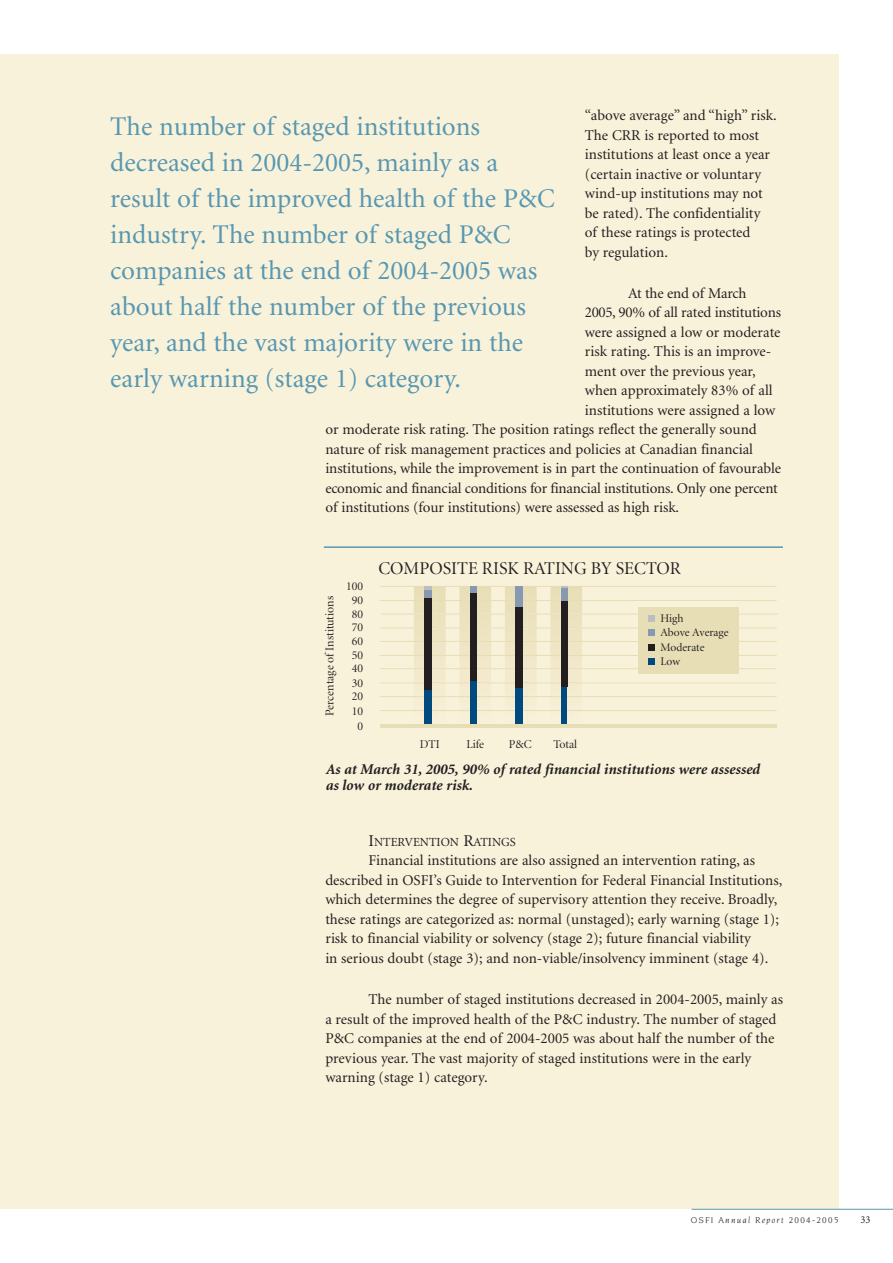
<style>
.page{position:relative;width:893px;height:1263px;background:#fff}
.page>*{position:absolute;margin:0;border:0;box-sizing:border-box;transform-origin:0 0}
.t1{font:27px/36px "Minion";color:#5797b1}
.t2{font:18px "Minion Display";color:#231f20}
.t3{font:15px/19.5px "Minion";color:#231f20}
.t4{font:italic 700 15px/16.5px "Minion";color:#231f20}
.t5{font:12.3px "Minion";color:#231f20}
.t6{font:12px/13.8px "Minion Display";color:#231f20}
.t7{font:11.55px/14.4px "Minion Display";color:#231f20}
.t8{font:10.5px "Minion";color:#231f20}
.t9{font:italic 9px "Novarese";letter-spacing:.15em;color:#231f20}
.s1{font-size:16.5px}
.s2{font-style:normal}
</style>
<div class="page">
<div style="left:0;top:54px;width:839px;height:1155px;background:#f9f2da"></div>
<hr style="left:691px;top:1209px;width:202px;height:1px;background:#5797b1">
<hr style="left:573px;top:710px;width:204px;height:1px;background:#e7deb5">
<hr style="left:527px;top:710px;width:34px;height:1px;background:#e7deb5">
<hr style="left:482px;top:710px;width:33px;height:1px;background:#e7deb5">
<hr style="left:437px;top:710px;width:33px;height:1px;background:#e7deb5">
<hr style="left:380px;top:710px;width:44px;height:1px;background:#e7deb5">
<hr style="left:573px;top:682px;width:204px;height:1px;background:#e7deb5">
<hr style="left:527px;top:682px;width:34px;height:1px;background:#e7deb5">
<hr style="left:482px;top:682px;width:33px;height:1px;background:#e7deb5">
<hr style="left:437px;top:682px;width:33px;height:1px;background:#e7deb5">
<hr style="left:380px;top:682px;width:44px;height:1px;background:#e7deb5">
<hr style="left:573px;top:668px;width:204px;height:1px;background:#e7deb5">
<hr style="left:527px;top:668px;width:34px;height:1px;background:#e7deb5">
<hr style="left:482px;top:668px;width:33px;height:1px;background:#e7deb5">
<hr style="left:437px;top:668px;width:33px;height:1px;background:#e7deb5">
<hr style="left:380px;top:668px;width:44px;height:1px;background:#e7deb5">
<hr style="left:573px;top:627px;width:204px;height:1px;background:#e7deb5">
<hr style="left:527px;top:627px;width:34px;height:1px;background:#e7deb5">
<hr style="left:482px;top:627px;width:33px;height:1px;background:#e7deb5">
<hr style="left:437px;top:627px;width:33px;height:1px;background:#e7deb5">
<hr style="left:380px;top:627px;width:44px;height:1px;background:#e7deb5">
<hr style="left:573px;top:600px;width:204px;height:1px;background:#e7deb5">
<hr style="left:527px;top:600px;width:34px;height:1px;background:#e7deb5">
<hr style="left:482px;top:600px;width:33px;height:1px;background:#e7deb5">
<hr style="left:437px;top:600px;width:33px;height:1px;background:#e7deb5">
<hr style="left:380px;top:600px;width:44px;height:1px;background:#e7deb5">
<hr style="left:573px;top:614px;width:205px;height:1px;background:#e7deb5">
<hr style="left:527px;top:614px;width:34px;height:1px;background:#e7deb5">
<hr style="left:482px;top:614px;width:33px;height:1px;background:#e7deb5">
<hr style="left:437px;top:614px;width:33px;height:1px;background:#e7deb5">
<hr style="left:381px;top:614px;width:43px;height:1px;background:#e7deb5">
<hr style="left:380px;top:586px;width:397px;height:1px;background:#e7deb5">
<hr style="left:573px;top:696px;width:204px;height:1px;background:#e7deb5">
<hr style="left:527px;top:696px;width:34px;height:1px;background:#e7deb5">
<hr style="left:482px;top:696px;width:33px;height:1px;background:#e7deb5">
<hr style="left:432px;top:696px;width:38px;height:1px;background:#e7deb5">
<hr style="left:380px;top:696px;width:44px;height:1px;background:#e7deb5">
<hr style="left:573px;top:641px;width:204px;height:1px;background:#e7deb5">
<hr style="left:527px;top:641px;width:34px;height:1px;background:#e7deb5">
<hr style="left:482px;top:641px;width:33px;height:1px;background:#e7deb5">
<hr style="left:432px;top:641px;width:38px;height:1px;background:#e7deb5">
<hr style="left:380px;top:641px;width:44px;height:1px;background:#e7deb5">
<hr style="left:573px;top:655px;width:204px;height:1px;background:#e7deb5">
<hr style="left:527px;top:655px;width:34px;height:1px;background:#e7deb5">
<hr style="left:482px;top:655px;width:33px;height:1px;background:#e7deb5">
<hr style="left:432px;top:655px;width:38px;height:1px;background:#e7deb5">
<hr style="left:380px;top:655px;width:44px;height:1px;background:#e7deb5">
<div style="left:638px;top:607px;width:100px;height:67px;background:#e7deb5"></div>
<div style="left:648px;top:615px;width:7px;height:7px;background:#bcbdc0"></div>
<div style="left:648px;top:629px;width:7px;height:7px;background:#8699b1"></div>
<div style="left:648px;top:644px;width:7px;height:7px;background:#231f20"></div>
<div style="left:648px;top:658px;width:7px;height:7px;background:#004a7f"></div>
<svg style="left:459px;top:587px;width:32px;height:137px"></svg>
<hr style="left:475px;top:680px;width:2px;height:44px;background:#004a7f">
<svg style="left:505px;top:587px;width:32px;height:137px"></svg>
<hr style="left:520px;top:688px;width:3px;height:36px;background:#004a7f">
<div style="left:470px;top:593px;width:7px;height:87px;background:#231f20"></div>
<div style="left:515px;top:607px;width:8px;height:81px;background:#231f20"></div>
<div style="left:470px;top:586px;width:7px;height:7px;background:#8699b1"></div>
<div style="left:515px;top:586px;width:8px;height:21px;background:#8699b1"></div>
<svg style="left:414px;top:586px;width:32px;height:138px"></svg>
<svg style="left:550px;top:586px;width:32px;height:138px"></svg>
<hr style="left:380px;top:724px;width:397px;height:4px;background:#e7deb5">
<hr style="left:324px;top:546px;width:459px;height:2px;background:#5797b1">
<p class="t3" style="left:585px;top:107px;width:193px">“above average” and “high” risk.<br>The CRR is reported to most institutions at least once a year (certain inactive or voluntary wind-up institutions may not be rated). The confidentiality<br>of these ratings is protected<br>by regulation.</p>
<p class="t3" style="left:628px;top:285px;width:120px">At the end of March</p>
<p class="t3" style="left:585px;top:304px;width:198px">2005, 90% of all rated institutions</p>
<p class="t3" style="left:585px;top:324px;width:197px">were assigned a low or moderate</p>
<p class="t3" style="left:585px;top:343px;width:188px">risk rating. This is an improve-</p>
<p class="t3" style="left:585px;top:363px;width:172px">ment over the previous year,</p>
<p class="t3" style="left:585px;top:382px;width:189px">when approximately 83% of all</p>
<p class="t3" style="left:585px;top:402px;width:192px">institutions were assigned a low</p>
<p class="t3" style="left:325px;top:421px;width:433px">or moderate risk rating. The position ratings reflect the generally sound</p>
<p class="t3" style="left:325px;top:441px;width:429px">nature of risk management practices and policies at Canadian financial</p>
<p class="t3" style="left:325px;top:460px;width:457px">institutions, while the improvement is in part the continuation of favourable</p>
<p class="t3" style="left:325px;top:480px;width:454px">economic and financial conditions for financial institutions. Only one percent</p>
<p class="t3" style="left:325px;top:499px;width:355px">of institutions (four institutions) were assessed as high risk.</p>
<p class="t1" style="left:110px;top:110px;width:446px">The number of staged institutions decreased in 2004-2005, mainly as a result of the improved health of the P&amp;C industry. The number of staged P&amp;C companies at the end of 2004-2005 was about half the number of the previous year, and the vast majority were in the early warning (stage 1) category.</p>
<p class="t6" style="left:324px;top:716px;width:122px;rotate:-90deg">Percentage of Institutions</p>
<p class="t6" style="left:346px;top:581px;width:18px">100</p>
<p class="t6" style="left:352px;top:594px;width:13px">90</p>
<p class="t6" style="left:352px;top:608px;width:13px">80</p>
<p class="t6" style="left:352px;top:621px;width:13px;text-align:justify">70<br>60<br>50</p>
<p class="t6" style="left:352px;top:663px;width:13px">40</p>
<p class="t6" style="left:352px;top:677px;width:13px">30<br>20</p>
<p class="t6" style="left:352px;top:705px;width:13px">10</p>
<p class="t6" style="left:358px;top:721px;width:7px">0</p>
<p class="t2" style="left:378px;top:561px;width:304px">COMPOSITE RISK RATING BY SECTOR</p>
<p class="t6" style="left:420px;top:738px;width:21px">DTI</p>
<p class="t6" style="left:466px;top:738px;width:19px">Life</p>
<p class="t6" style="left:509px;top:738px;width:24px">P&amp;C</p>
<p class="t6" style="left:554px;top:738px;width:25px">Total</p>
<p class="t7" style="left:660px;top:612px;width:70px">High<br>Above Average<br>Moderate<br>Low</p>
<p class="t4" style="left:325px;top:762px;width:436px">As at March 31, 2005, 90% of rated financial institutions were assessed as low or moderate risk.</p>
<p class="t5" style="left:368px;top:837px;width:149px"><span class="s1">I</span>NTERVENTION <span class="s1">R</span>ATINGS</p>
<p class="t3" style="left:325px;top:852px;width:458px;text-indent:43px">Financial institutions are also assigned an intervention rating, as described in OSFI’s Guide to Intervention for Federal Financial Institutions, which determines the degree of supervisory attention they receive. Broadly, these ratings are categorized as: normal (unstaged); early warning (stage 1); risk to financial viability or solvency (stage 2); future financial viability<br>in serious doubt (stage 3); and non-viable/insolvency imminent (stage 4).</p>
<p class="t3" style="left:325px;top:991px;width:459px;text-indent:43px">The number of staged institutions decreased in 2004-2005, mainly as a result of the improved health of the P&amp;C industry. The number of staged P&amp;C companies at the end of 2004-2005 was about half the number of the previous year. The vast majority of staged institutions were in the early warning (stage 1) category.</p>
<p class="t9" style="left:691px;top:1216px;width:149px"><span class="s2">OSFI</span> Annual Report 20<span class="s2">04-2005</span></p>
<p class="t8" style="left:860px;top:1216px;width:12px">33</p>
</div>
